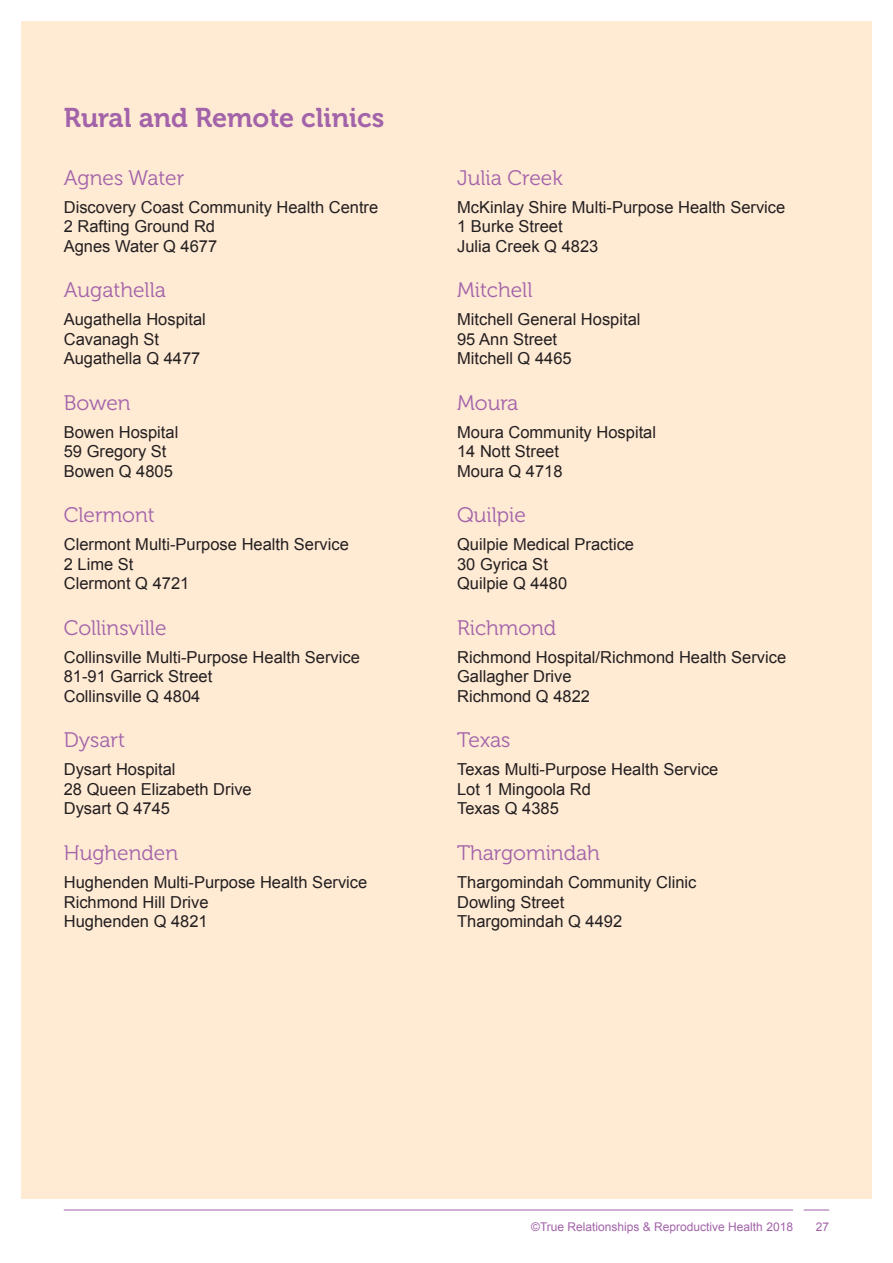
<style>
.page{position:relative;width:893px;height:1263px;background:#fff}
.page>*{position:absolute;margin:0;border:0;box-sizing:border-box;transform-origin:0 0}
.t1{font:27px "Museo 700";color:#a263a9}
.t2{font:21px "Museo 300";color:#a263a9}
.t3{font:16.5px/19.5px "Arial";color:#231f20}
.t4{font:12px "Arial";color:#a263a9}
</style>
<div class="page">
<svg style="left:804px;top:1210px;width:25px;height:1px"></svg>
<hr style="left:64px;top:1210px;width:729px;height:1px;background:#a263a9">
<div style="left:21px;top:21px;width:851px;height:1178px;background:#ffead4"></div>
<h1 class="t1" style="left:64px;top:102px;width:322px">Rural and Remote clinics</h1>
<p class="t2" style="left:64px;top:166px;width:122px">Agnes Water</p>
<p class="t3" style="left:64px;top:197px;width:316px">Discovery Coast Community Health Centre<br>2 Rafting Ground Rd<br>Agnes Water Q 4677</p>
<p class="t2" style="left:64px;top:279px;width:104px">Augathella</p>
<p class="t3" style="left:64px;top:310px;width:144px">Augathella Hospital<br>Cavanagh St<br>Augathella Q 4477</p>
<p class="t2" style="left:64px;top:391px;width:68px">Bowen</p>
<p class="t3" style="left:64px;top:422px;width:116px">Bowen Hospital<br>59 Gregory St<br>Bowen Q 4805</p>
<p class="t2" style="left:64px;top:504px;width:93px">Clermont</p>
<p class="t3" style="left:64px;top:535px;width:287px">Clermont Multi-Purpose Health Service<br>2 Lime St<br>Clermont Q 4721</p>
<p class="t2" style="left:64px;top:616px;width:104px">Collinsville</p>
<p class="t3" style="left:64px;top:647px;width:298px">Collinsville Multi-Purpose Health Service<br>81-91 Garrick Street<br>Collinsville Q 4804</p>
<p class="t2" style="left:64px;top:729px;width:63px">Dysart</p>
<p class="t3" style="left:64px;top:760px;width:190px">Dysart Hospital<br>28 Queen Elizabeth Drive<br>Dysart Q 4745</p>
<p class="t2" style="left:64px;top:841px;width:116px">Hughenden</p>
<p class="t3" style="left:64px;top:873px;width:305px">Hughenden Multi-Purpose Health Service<br>Richmond Hill Drive<br>Hughenden Q 4821</p>
<p class="t2" style="left:457px;top:166px;width:107px">Julia Creek</p>
<p class="t3" style="left:457px;top:197px;width:330px">McKinlay Shire Multi-Purpose Health Service<br>1 Burke Street<br>Julia Creek Q 4823</p>
<p class="t2" style="left:457px;top:279px;width:77px">Mitchell</p>
<p class="t3" style="left:457px;top:310px;width:185px">Mitchell General Hospital<br>95 Ann Street<br>Mitchell Q 4465</p>
<p class="t2" style="left:457px;top:391px;width:63px">Moura</p>
<p class="t3" style="left:457px;top:422px;width:200px">Moura Community Hospital<br>14 Nott Street<br>Moura Q 4718</p>
<p class="t2" style="left:457px;top:504px;width:70px">Quilpie</p>
<p class="t3" style="left:457px;top:535px;width:178px">Quilpie Medical Practice<br>30 Gyrica St<br>Quilpie Q 4480</p>
<p class="t2" style="left:457px;top:616px;width:101px">Richmond</p>
<p class="t3" style="left:457px;top:647px;width:331px">Richmond Hospital/Richmond Health Service<br>Gallagher Drive<br>Richmond Q 4822</p>
<p class="t2" style="left:457px;top:729px;width:55px">Texas</p>
<p class="t3" style="left:457px;top:760px;width:263px">Texas Multi-Purpose Health Service<br>Lot 1 Mingoola Rd<br>Texas Q 4385</p>
<p class="t2" style="left:457px;top:841px;width:144px">Thargomindah</p>
<p class="t3" style="left:457px;top:873px;width:241px">Thargomindah Community Clinic<br>Dowling Street<br>Thargomindah Q 4492</p>
<p class="t4" style="left:531px;top:1219px;width:263px">©True Relationships &amp; Reproductive Health 2018</p>
<p class="t4" style="left:816px;top:1219px;width:15px">27</p>
</div>
